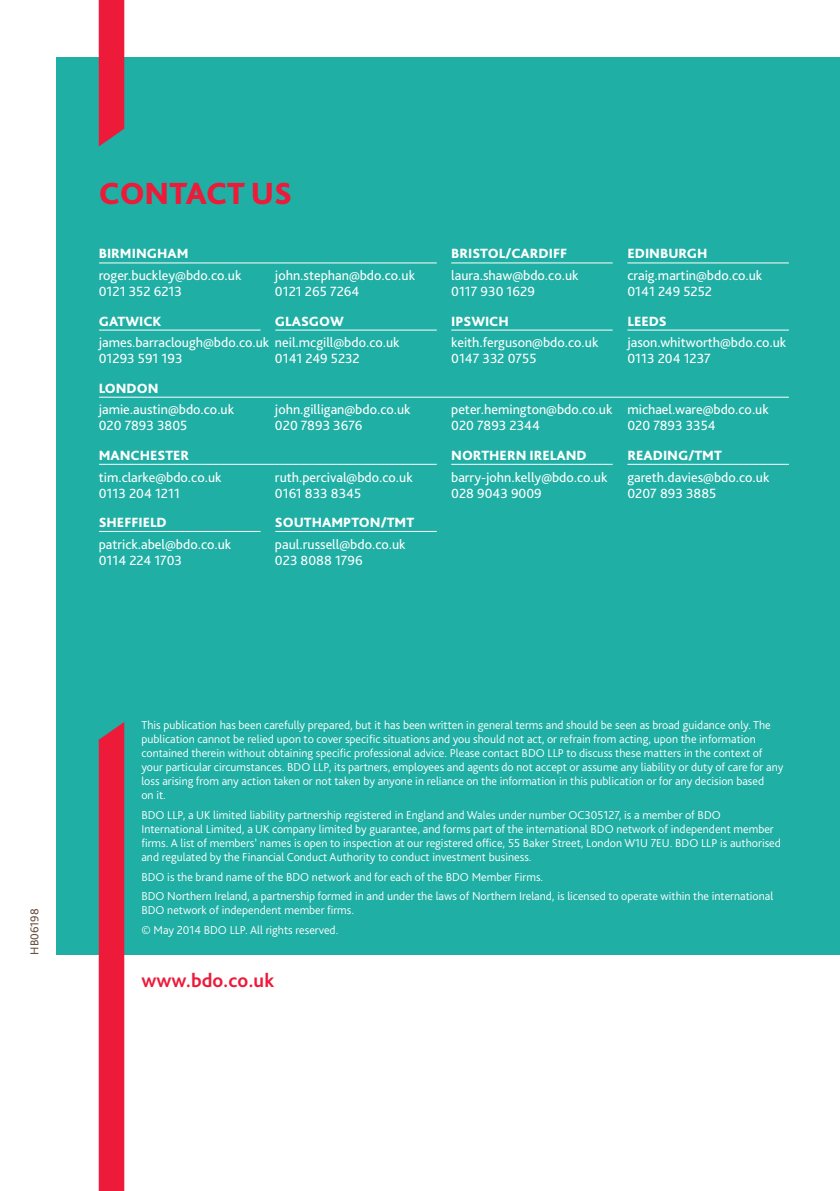
<style>
.page{position:relative;width:840px;height:1191px;background:#fff}
.page>*{position:absolute;margin:0;border:0;box-sizing:border-box;transform-origin:0 0}
.contact_info{font:800 32px "Bliss Pro";color:#ed1a3a}
.t1{font:700 20px "Bliss Pro";color:#ed1a3a}
.contact_info-2{font:14px/16px "Bliss Pro";color:#fff}
.office{font:800 14px "Bliss Pro";color:#fff}
.office-2{font:14px/16px "Bliss Pro";color:#fff}
.contact_info-3{font:800 14px "Bliss Pro";color:#fff}
.t2{font:300 12px/14px "Bliss Pro";color:#fff}
.contact_info-4{font:12px "Bliss Pro";color:#674e3f}
</style>
<div class="page">
<div style="left:57px;top:57px;width:782px;height:897px;background:#1fafa4"></div>
<div style="left:99px;top:0;width:25px;height:146px;background:#ed1a3a"></div>
<div style="left:99px;top:722px;width:25px;height:469px;background:#ed1a3a"></div>
<hr style="left:99px;top:262px;width:337px;height:1px;background:#fff">
<hr style="left:99px;top:464px;width:337px;height:1px;background:#fff">
<hr style="left:99px;top:397px;width:689px;height:1px;background:#fff">
<hr style="left:627px;top:262px;width:161px;height:1px;background:#fff">
<hr style="left:451px;top:262px;width:161px;height:1px;background:#fff">
<hr style="left:627px;top:464px;width:161px;height:1px;background:#fff">
<hr style="left:451px;top:464px;width:161px;height:1px;background:#fff">
<hr style="left:627px;top:329px;width:161px;height:1px;background:#fff">
<hr style="left:275px;top:329px;width:161px;height:1px;background:#fff">
<hr style="left:275px;top:531px;width:161px;height:1px;background:#fff">
<hr style="left:451px;top:329px;width:161px;height:1px;background:#fff">
<hr style="left:99px;top:329px;width:161px;height:1px;background:#fff">
<hr style="left:99px;top:531px;width:161px;height:1px;background:#fff">
<p class="contact_info" style="left:99px;top:173px;width:195px">CONTACT US</p>
<p class="office" style="left:99px;top:245px;width:91px">BIRMINGHAM</p>
<p class="contact_info-2" style="left:99px;top:267px;width:144px">roger.buckley@bdo.co.uk<br>0121 352 6213</p>
<p class="contact_info-2" style="left:275px;top:267px;width:142px">john.stephan@bdo.co.uk<br>0121 265 7264</p>
<p class="office" style="left:99px;top:312px;width:64px">GATWICK</p>
<p class="contact_info-2" style="left:99px;top:334px;width:302px">james.barraclough@bdo.co.uk neil.mcgill@bdo.co.uk<br>01293 591 193</p>
<p class="office" style="left:275px;top:312px;width:70px">GLASGOW</p>
<p class="contact_info-2" style="left:275px;top:350px;width:86px">0141 249 5232</p>
<p class="office" style="left:451px;top:245px;width:117px">BRISTOL/CARDIFF</p>
<p class="contact_info-2" style="left:451px;top:267px;width:129px">laura.shaw@bdo.co.uk</p>
<p class="contact_info-2" style="left:451px;top:283px;width:85px">0117 930 1629</p>
<p class="office" style="left:451px;top:312px;width:59px">IPSWICH</p>
<p class="contact_info-2" style="left:451px;top:334px;width:149px">keith.ferguson@bdo.co.uk</p>
<p class="contact_info-2" style="left:451px;top:350px;width:87px">0147 332 0755</p>
<p class="office" style="left:627px;top:245px;width:82px">EDINBURGH</p>
<p class="contact_info-2" style="left:627px;top:267px;width:136px">craig.martin@bdo.co.uk</p>
<p class="contact_info-2" style="left:627px;top:283px;width:86px">0141 249 5252</p>
<p class="office" style="left:627px;top:312px;width:41px">LEEDS</p>
<p class="contact_info-2" style="left:627px;top:334px;width:160px">jason.whitworth@bdo.co.uk<br>0113 204 1237</p>
<p class="office" style="left:99px;top:379px;width:61px">LONDON</p>
<p class="contact_info-2" style="left:99px;top:401px;width:137px">jamie.austin@bdo.co.uk</p>
<p class="contact_info-2" style="left:99px;top:417px;width:90px">020 7893 3805</p>
<p class="contact_info-2" style="left:275px;top:401px;width:137px">john.gilligan@bdo.co.uk<br>020 7893 3676</p>
<p class="contact_info-2" style="left:451px;top:401px;width:163px">peter.hemington@bdo.co.uk<br>020 7893 2344</p>
<p class="contact_info-2" style="left:627px;top:401px;width:143px">michael.ware@bdo.co.uk<br>020 7893 3354</p>
<p class="office" style="left:99px;top:446px;width:92px">MANCHESTER</p>
<p class="contact_info-2" style="left:99px;top:468px;width:124px">tim.clarke@bdo.co.uk<br>0113 204 1211</p>
<p class="contact_info-2" style="left:275px;top:468px;width:139px">ruth.percival@bdo.co.uk<br>0161 833 8345</p>
<p class="office" style="left:99px;top:514px;width:70px">SHEFFIELD</p>
<p class="contact_info-2" style="left:99px;top:536px;width:134px">patrick.abel@bdo.co.uk</p>
<p class="contact_info-2" style="left:99px;top:552px;width:85px">0114 224 1703</p>
<p class="office" style="left:275px;top:514px;width:141px">SOUTHAMPTON/TMT</p>
<p class="contact_info-2" style="left:275px;top:536px;width:132px">paul.russell@bdo.co.uk<br>023 8088 1796</p>
<p class="office" style="left:451px;top:446px;width:137px">NORTHERN IRELAND</p>
<p class="office-2" style="left:451px;top:468px;width:158px">barry-john.kelly@bdo.co.uk<br>028 9043 9009</p>
<p class="contact_info-3" style="left:627px;top:446px;width:96px">READING/TMT</p>
<p class="contact_info-2" style="left:627px;top:468px;width:143px">gareth.davies@bdo.co.uk<br>0207 893 3885</p>
<p class="contact_info-4" style="left:27px;top:954px;width:47px;rotate:-90deg">HB06198</p>
<p class="t2" style="left:141px;top:718px;width:643px">This publication has been carefully prepared, but it has been written in general terms and should be seen as broad guidance only. The publication cannot be relied upon to cover specific situations and you should not act, or refrain from acting, upon the information contained therein without obtaining specific professional advice. Please contact BDO LLP to discuss these matters in the context of your particular circumstances. BDO LLP, its partners, employees and agents do not accept or assume any liability or duty of care for any loss arising from any action taken or not taken by anyone in reliance on the information in this publication or for any decision based<br>on it.</p>
<p class="t2" style="left:141px;top:807px;width:640px">BDO LLP, a UK limited liability partnership registered in England and Wales under number OC305127, is a member of BDO International Limited, a UK company limited by guarantee, and forms part of the international BDO network of independent member firms. A list of members’ names is open to inspection at our registered office, 55 Baker Street, London W1U 7EU. BDO LLP is authorised and regulated by the Financial Conduct Authority to conduct investment business.</p>
<p class="t2" style="left:141px;top:869px;width:403px">BDO is the brand name of the BDO network and for each of the BDO Member Firms.</p>
<p class="t2" style="left:141px;top:889px;width:633px">BDO Northern Ireland, a partnership formed in and under the laws of Northern Ireland, is licensed to operate within the international<br>BDO network of independent member firms.</p>
<p class="t2" style="left:141px;top:922px;width:198px">© May 2014 BDO LLP. All rights reserved.</p>
<p class="t1" style="left:141px;top:968px;width:134px">www.bdo.co.uk</p>
</div>
